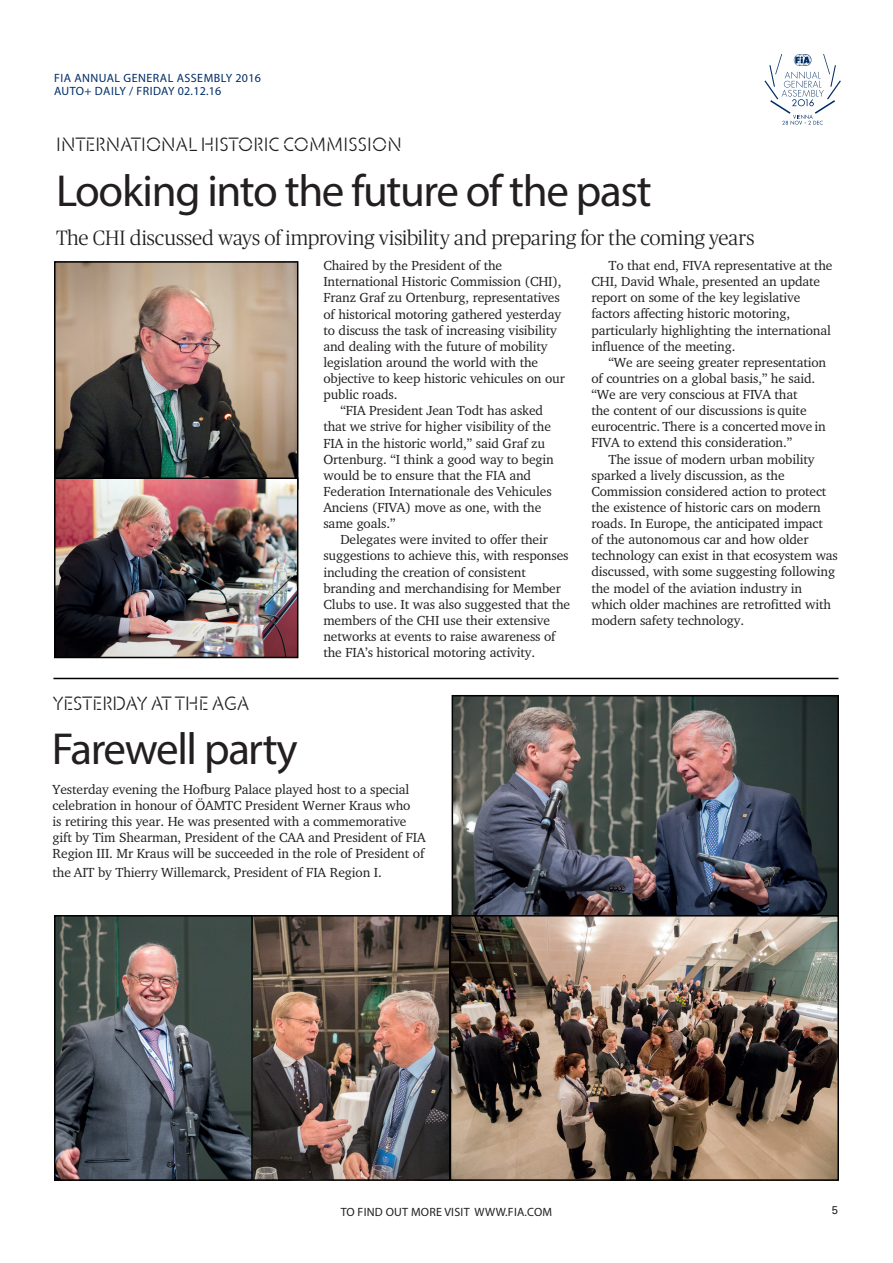
<style>
.page{position:relative;width:893px;height:1263px;background:#fff}
.page>*{position:absolute;margin:0;border:0;box-sizing:border-box;transform-origin:0 0}
.t1{font:45px "Myriad Pro";letter-spacing:-.03em;color:#231f20}
.t2{font:300 20.7px "Publico";color:#231f20}
.t3{font:300 19.5px "Jigsaw Stencil";letter-spacing:.01em;color:#231f20}
.t4{font:13.5px/16px "Charter Itc T";letter-spacing:-.01em;color:#231f20}
.t5{font:12px/13px "Myriad Pro";letter-spacing:.04em;color:#002d66}
.t6{font:12px "Myriad Pro";letter-spacing:.02em;color:#231f20}
.t7{font:11.25px "Univers";color:#231f20}
.s1{font-family:"Charter"}
</style>
<div class="page">
<svg style="left:764px;top:54px;width:77px;height:71px"></svg>
<img style="left:455px;top:698px;width:381px;height:217px">
<div style="left:452px;top:695px;width:387px;height:236px;border:2px solid #000"></div>
<hr style="left:53px;top:678px;width:785px;height:1px;background:#000">
<img style="left:57px;top:264px;width:238px;height:213px">
<div style="left:54px;top:261px;width:244px;height:228px;border:2px solid #000"></div>
<img style="left:57px;top:480px;width:238px;height:175px">
<div style="left:54px;top:477px;width:244px;height:181px;border:2px solid #000"></div>
<img style="left:253px;top:918px;width:194px;height:260px">
<div style="left:250px;top:915px;width:200px;height:266px;border:2px solid #000"></div>
<img style="left:453px;top:918px;width:383px;height:260px">
<div style="left:450px;top:915px;width:389px;height:266px;border:2px solid #000"></div>
<img style="left:57px;top:918px;width:193px;height:260px">
<div style="left:54px;top:915px;width:199px;height:266px;border:2px solid #000"></div>
<p class="t5" style="left:54px;top:71px;width:208px">FIA ANNUAL GENERAL ASSEMBLY 2016<br>AUTO+ DAILY / FRIDAY 02.12.16</p>
<h3 class="t3" style="left:56px;top:133px;width:347px">INTERNATIONAL HISTORIC COMMISSION</h3>
<h1 class="t1" style="left:56px;top:163px;width:597px">Looking into the future of the past</h1>
<h2 class="t2" style="left:56px;top:224px;width:700px">The CHI discussed ways of improving visibility and preparing for the coming years</h2>
<p class="t4" style="left:323px;top:257px;width:180px">Chaired by the President of the</p>
<p class="t4" style="left:323px;top:273px;width:240px">International Historic Commission (CHI),</p>
<p class="t4" style="left:323px;top:289px;width:238px">Franz Graf zu Ortenburg, representatives</p>
<p class="t4" style="left:323px;top:306px;width:239px">of historical motoring gathered yesterday</p>
<p class="t4" style="left:323px;top:322px;width:235px">to discuss the task of increasing visibility</p>
<p class="t4" style="left:323px;top:338px;width:226px">and dealing with the future of mobility</p>
<p class="t4" style="left:323px;top:354px;width:216px">legislation around the world with the</p>
<p class="t4" style="left:323px;top:370px;width:243px">objective to keep historic vehicules on our</p>
<p class="t4" style="left:323px;top:386px;width:76px">public roads.</p>
<p class="t4" style="left:340px;top:402px;width:204px">“FIA President Jean Todt has asked</p>
<p class="t4" style="left:323px;top:418px;width:229px">that we strive for higher visibility of the</p>
<p class="t4" style="left:323px;top:435px;width:223px">FIA in the historic world,” said Graf zu</p>
<p class="t4" style="left:323px;top:451px;width:232px">Ortenburg. “I think a good way to begin</p>
<p class="t4" style="left:323px;top:467px;width:209px">would be to ensure that the FIA and</p>
<p class="t4" style="left:323px;top:483px;width:230px">Federation Internationale des Vehicules</p>
<p class="t4" style="left:323px;top:499px;width:219px">Anciens (FIVA) move as one, with the</p>
<p class="t4" style="left:323px;top:515px;width:74px">same goals.”</p>
<p class="t4" style="left:340px;top:531px;width:209px">Delegates were invited to offer their</p>
<p class="t4" style="left:323px;top:547px;width:247px">suggestions to achieve this, with responses</p>
<p class="t4" style="left:323px;top:564px;width:204px">including the creation of consistent</p>
<p class="t4" style="left:323px;top:580px;width:239px">branding and merchandising for Member</p>
<p class="t4" style="left:323px;top:596px;width:248px">Clubs to use. It was also suggested that the</p>
<p class="t4" style="left:323px;top:612px;width:228px">members of the CHI use their extensive</p>
<p class="t4" style="left:323px;top:628px;width:234px">networks at events to raise awareness of</p>
<p class="t4" style="left:323px;top:644px;width:213px">the FIA’s historical motoring activity.</p>
<h3 class="t3" style="left:53px;top:692px;width:198px">YESTERDAY AT THE AGA</h3>
<h1 class="t1" style="left:52px;top:721px;width:247px">Farewell party</h1>
<p class="t4" style="left:53px;top:781px;width:375px">Yesterday evening the Hofburg Palace played host to a special celebration in honour of ÖAMTC President Werner Kraus who<br>is retiring this year. He was presented with a commemorative gift by Tim Shearman, President of the CAA and President of FIA Region III. Mr Kraus will be succeeded in the role of President of</p>
<p class="t4" style="left:53px;top:864px;width:331px">the <span class="s1">AIT</span> by Thierry Willemarck, President of FIA Region I.</p>
<p class="t4" style="left:591px;top:257px;width:243px;text-indent:17px">To that end, FIVA representative at the CHI, David Whale, presented an update report on some of the key legislative factors affecting historic motoring, particularly highlighting the international influence of the meeting.</p>
<p class="t4" style="left:591px;top:354px;width:236px;text-indent:17px">“We are seeing greater representation of countries on a global basis,” he said. “We are very conscious at FIVA that<br>the content of our discussions is quite eurocentric. There is a concerted move in FIVA to extend this consideration.”</p>
<p class="t4" style="left:591px;top:451px;width:248px;text-indent:17px">The issue of modern urban mobility sparked a lively discussion, as the Commission considered action to protect the existence of historic cars on modern roads. In Europe, the anticipated impact<br>of the autonomous car and how older technology can exist in that ecosystem was discussed, with some suggesting following the model of the aviation industry in which older machines are retrofitted with modern safety technology.</p>
<p class="t6" style="left:341px;top:1205px;width:213px">TO FIND OUT MORE VISIT WWW.FIA.COM</p>
<p class="t7" style="left:832px;top:1204px;width:8px">5</p>
</div>
